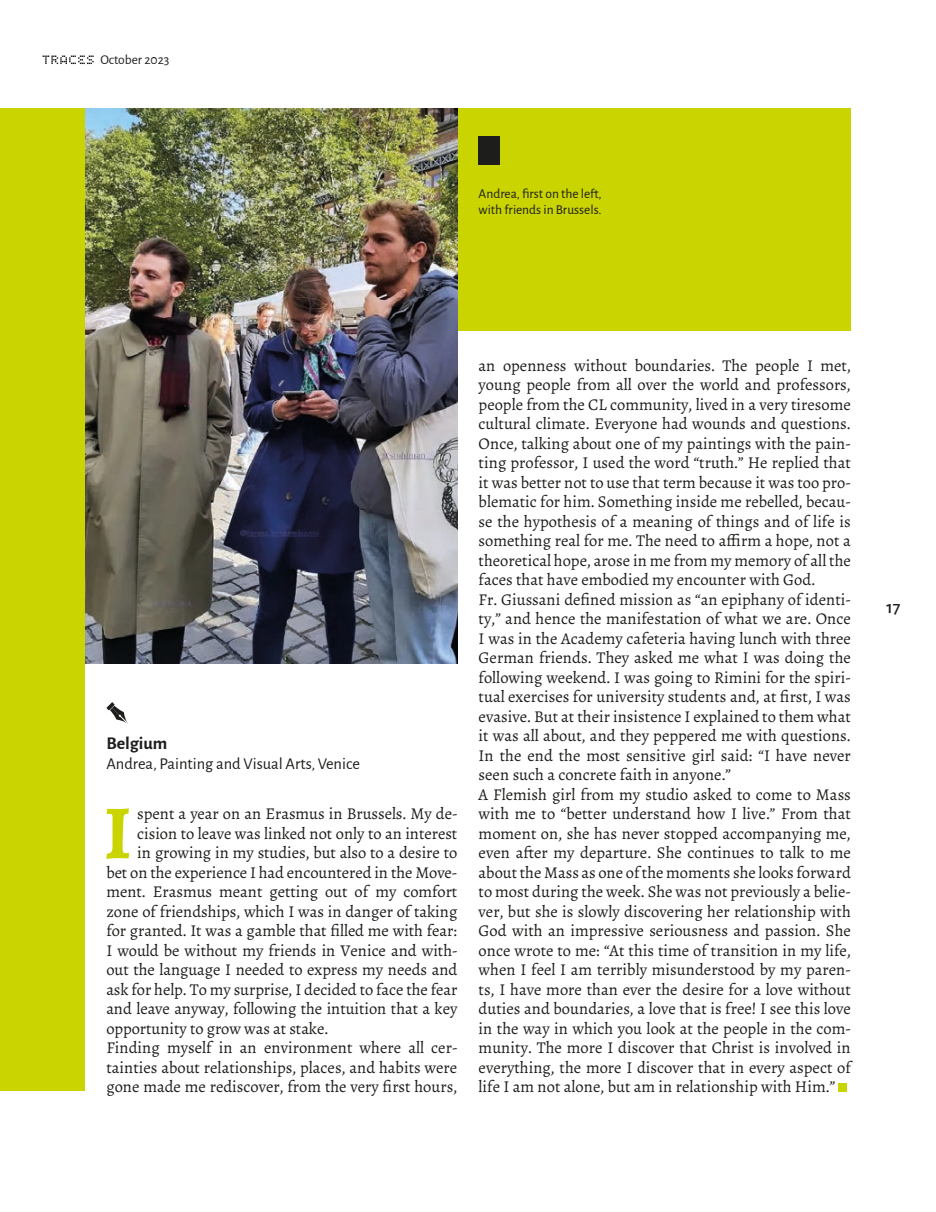
<style>
.page{position:relative;width:936px;height:1212px;background:#fff}
.page>*{position:absolute;margin:0;border:0;box-sizing:border-box;transform-origin:0 0}
.t1{font:700 76.65px "Alegreya";color:#cad400}
.t2{font:700 18px "Alegreya Sans";color:#1d1d1b}
.t3{font:500 18px "Alegreya Sans";color:#1d1d1b}
.t4{font:16.5px/19.5px "Alegreya";color:#1d1d1b}
.t5{font:16.5px "Alegreya Sans";color:#1d1d1b}
.t6{font:13.5px/16.5px "Alegreya Sans";color:#1d1d1b}
</style>
<div class="page">
<svg style="left:43px;top:56px;width:51px;height:8px"></svg>
<div style="left:0;top:108px;width:850px;height:983px;background:#cad400"></div>
<div style="left:85px;top:332px;width:765px;height:771px;background:#fff"></div>
<div style="left:478px;top:136px;width:22px;height:29px;background:#1d1d1b"></div>
<img style="left:85px;top:108px;width:372px;height:555px">
<svg style="left:106px;top:702px;width:22px;height:22px"></svg>
<div style="left:838px;top:1083px;width:9px;height:9px;background:#cad400"></div>
<p class="t6" style="left:100px;top:51px;width:71px">October 2023</p>
<p class="t6" style="left:478px;top:184px;width:124px">Andrea, first on the left, with friends in Brussels.</p>
<p class="t2" style="left:106px;top:730px;width:62px">Belgium</p>
<p class="t5" style="left:106px;top:752px;width:255px">Andrea, Painting and Visual Arts, Venice</p>
<h1 class="t1" style="left:104px;top:783px;width:29px">I</h1>
<p class="t4" style="left:137px;top:804px;width:321px">spent a year on an Erasmus in Brussels. My de-</p>
<p class="t4" style="left:137px;top:823px;width:321px">cision to leave was linked not only to an interest</p>
<p class="t4" style="left:137px;top:843px;width:321px">in growing in my studies, but also to a desire to</p>
<p class="t4" style="left:106px;top:862px;width:352px">bet on the experience I had encountered in the Move-</p>
<p class="t4" style="left:106px;top:882px;width:352px">ment. Erasmus meant getting out of my comfort</p>
<p class="t4" style="left:106px;top:901px;width:352px">zone of friendships, which I was in danger of taking</p>
<p class="t4" style="left:106px;top:921px;width:352px">for granted. It was a gamble that filled me with fear:</p>
<p class="t4" style="left:106px;top:940px;width:352px">I would be without my friends in Venice and with-</p>
<p class="t4" style="left:106px;top:960px;width:352px">out the language I needed to express my needs and</p>
<p class="t4" style="left:106px;top:979px;width:352px">ask for help. To my surprise, I decided to face the fear</p>
<p class="t4" style="left:106px;top:999px;width:352px">and leave anyway, following the intuition that a key</p>
<p class="t4" style="left:106px;top:1018px;width:223px">opportunity to grow was at stake.</p>
<p class="t4" style="left:106px;top:1038px;width:352px">Finding myself in an environment where all cer-</p>
<p class="t4" style="left:106px;top:1057px;width:352px">tainties about relationships, places, and habits were</p>
<p class="t4" style="left:106px;top:1077px;width:352px">gone made me rediscover, from the very first hours,</p>
<p class="t4" style="left:478px;top:355px;width:374px">an openness without boundaries. The people I met, young people from all over the world and professors, people from the CL community, lived in a very tiresome cultural climate. Everyone had wounds and questions.<br>Once, talking about one of my paintings with the pain&shy;ting professor, I used the word “truth.” He replied that it was better not to use that term because it was too pro&shy;blematic for him. Something inside me rebelled, becau&shy;se the hypothesis of a meaning of things and of life is something real for me. The need to affirm a hope, not a theoretical hope, arose in me from my memory of all the faces that have embodied my encounter with God.<br>Fr. Giussani defined mission as “an epiphany of identi&shy;ty,” and hence the manifestation of what we are. Once I was in the Academy cafeteria having lunch with three German friends. They asked me what I was doing the following weekend. I was going to Rimini for the spiri&shy;tual exercises for university students and, at first, I was evasive. But at their insistence I explained to them what it was all about, and they peppered me with questions.<br>In the end the most sensitive girl said: “I have never seen such a concrete faith in anyone.”<br>A Flemish girl from my studio asked to come to Mass with me to “better understand how I live.” From that moment on, she has never stopped accompanying me, even after my departure. She continues to talk to me about the Mass as one of the moments she looks forward to most during the week. She was not previously a belie&shy;ver, but she is slowly discovering her relationship with God with an impressive seriousness and passion. She once wrote to me: “At this time of transition in my life, when I feel I am terribly misunderstood by my paren&shy;ts, I have more than ever the desire for a love without duties and boundaries, a love that is free! I see this love in the way in which you look at the people in the com&shy;munity. The more I discover that Christ is involved in everything, the more I discover that in every aspect of life I am not alone, but am in relationship with Him.”</p>
<p class="t3" style="left:886px;top:595px;width:15px">17</p>
</div>
